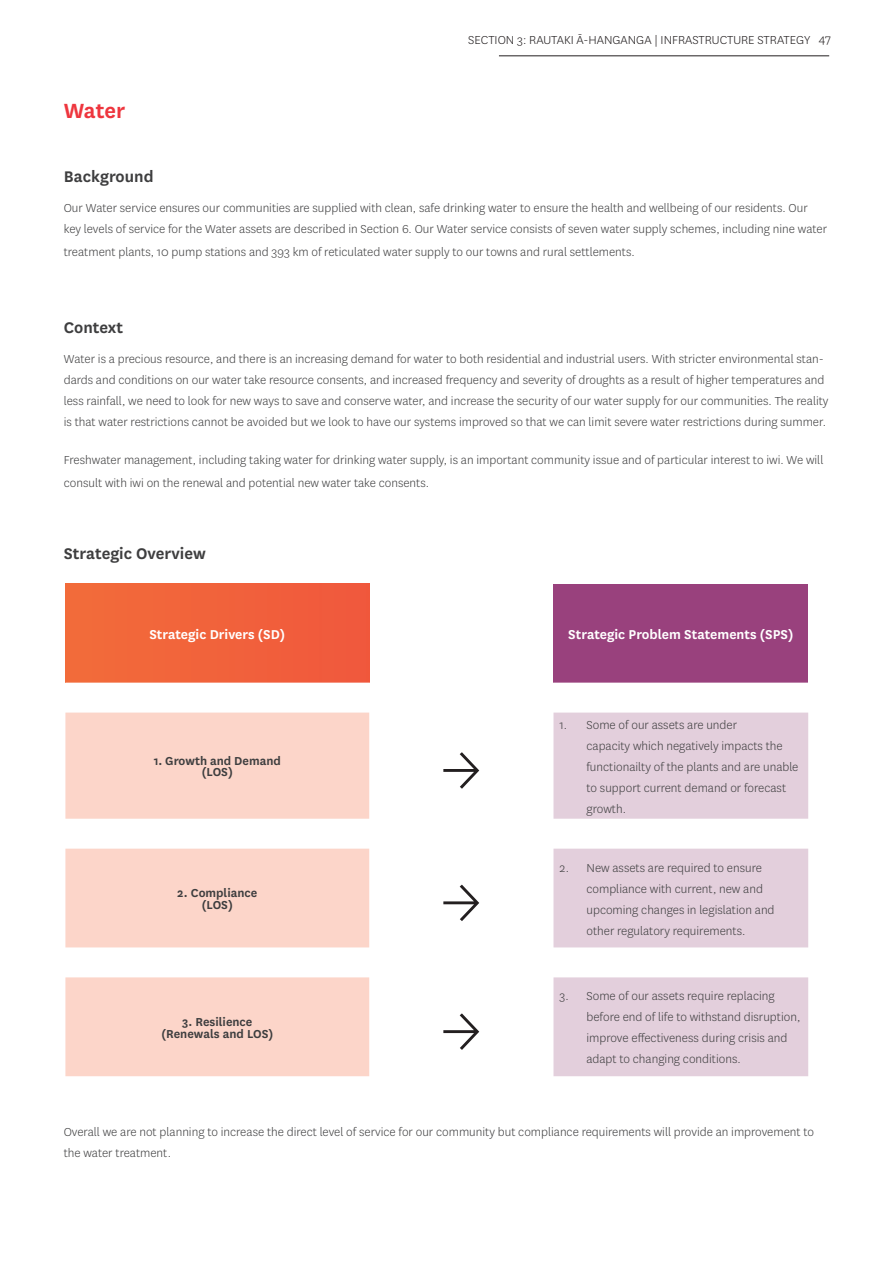
<style>
.page{position:relative;width:893px;height:1263px;background:#fff}
.page>*{position:absolute;margin:0;border:0;box-sizing:border-box;transform-origin:0 0}
.Body_Text{font:300 60px "National";color:#231f20}
.White_title_headline{font:600 24px "National";letter-spacing:-.005em;color:#ee363e}
.Heading_6{font:600 18px "National";color:#3e3e3f}
.Red_sub_headings{font:600 15px "National";color:#fff}
.Body_Text-2{font:300 13.5px/21px "National";color:#3e3e3f}
.Red_sub_headings-2{font:600 13.5px "National";color:#3e3e3f}
.t1{font:300 13.5px "National";color:#231f20}
</style>
<div class="page">
<div style="left:65px;top:584px;width:304px;height:99px;background:#f1623b"></div>
<div style="left:553px;top:584px;width:255px;height:99px;background:#99417d"></div>
<svg style="left:65px;top:712px;width:304px;height:364px;fill:#fcd5c9"></svg>
<svg style="left:553px;top:712px;width:255px;height:364px;fill:#e3cfdc"></svg>
<hr style="left:499px;top:56px;width:330px;height:1px;background:#231f20">
<p class="White_title_headline" style="left:64px;top:94px;width:63px">Water</p>
<p class="t1" style="left:468px;top:31px;width:364px">SECTION 3: RAUTAKI Ā-HANGANGA | INFRASTRUCTURE STRATEGY 47</p>
<p class="Heading_6" style="left:64px;top:164px;width:91px">Background</p>
<p class="Body_Text-2" style="left:64px;top:197px;width:765px">Our Water service ensures our communities are supplied with clean, safe drinking water to ensure the health and wellbeing of our residents. Our key levels of service for the Water assets are described in Section 6. Our Water service consists of seven water supply schemes, including nine water</p>
<p class="Body_Text-2" style="left:64px;top:241px;width:572px">treatment plants, 10 pump stations and 393 km of reticulated water supply to our towns and rural settlements.</p>
<p class="Heading_6" style="left:64px;top:315px;width:61px">Context</p>
<p class="Body_Text-2" style="left:64px;top:348px;width:766px">Water is a precious resource, and there is an increasing demand for water to both residential and industrial users. With stricter environmental stan&shy;dards and conditions on our water take resource consents, and increased frequency and severity of droughts as a result of higher temperatures and less rainfall, we need to look for new ways to save and conserve water, and increase the security of our water supply for our communities. The reality is that water restrictions cannot be avoided but we look to have our systems improved so that we can limit severe water restrictions during summer.</p>
<p class="Body_Text-2" style="left:64px;top:448px;width:761px;line-height:22.5px">Freshwater management, including taking water for drinking water supply, is an important community issue and of particular interest to iwi. We will consult with iwi on the renewal and potential new water take consents.</p>
<p class="Heading_6" style="left:64px;top:540px;width:144px">Strategic Overview</p>
<p class="Red_sub_headings" style="left:149px;top:624px;width:137px">Strategic Drivers (SD)</p>
<p class="Red_sub_headings" style="left:568px;top:624px;width:227px">Strategic Problem Statements (SPS)</p>
<p class="Red_sub_headings-2" style="left:154px;top:751px;width:129px">1. Growth and Demand</p>
<p class="Red_sub_headings-2" style="left:202px;top:763px;width:33px">(LOS)</p>
<p class="Body_Text" style="left:441px;top:732px;width:42px">-&gt;</p>
<p class="Body_Text-2" style="left:586px;top:714px;width:213px;text-indent:-27px">1. Some of our assets are under<br>capacity which negatively impacts the functionailty of the plants and are unable to support current demand or forecast growth.</p>
<p class="Red_sub_headings-2" style="left:177px;top:884px;width:82px">2. Compliance</p>
<p class="Red_sub_headings-2" style="left:202px;top:895px;width:33px">(LOS)</p>
<p class="Body_Text" style="left:441px;top:865px;width:42px">-&gt;</p>
<p class="Body_Text-2" style="left:586px;top:856px;width:190px;text-indent:-27px">2. New assets are required to ensure compliance with current, new and upcoming changes in legislation and other regulatory requirements.</p>
<p class="Red_sub_headings-2" style="left:182px;top:1013px;width:72px">3. Resilience</p>
<p class="Red_sub_headings-2" style="left:161px;top:1024px;width:113px">(Renewals and LOS)</p>
<p class="Body_Text" style="left:441px;top:994px;width:42px">-&gt;</p>
<p class="Body_Text-2" style="left:586px;top:985px;width:215px;text-indent:-27px">3. Some of our assets require replacing before end of life to withstand disruption, improve effectiveness during crisis and adapt to changing conditions.</p>
<p class="Body_Text-2" style="left:64px;top:1120px;width:752px">Overall we are not planning to increase the direct level of service for our community but compliance requirements will provide an improvement to the water treatment.</p>
</div>
